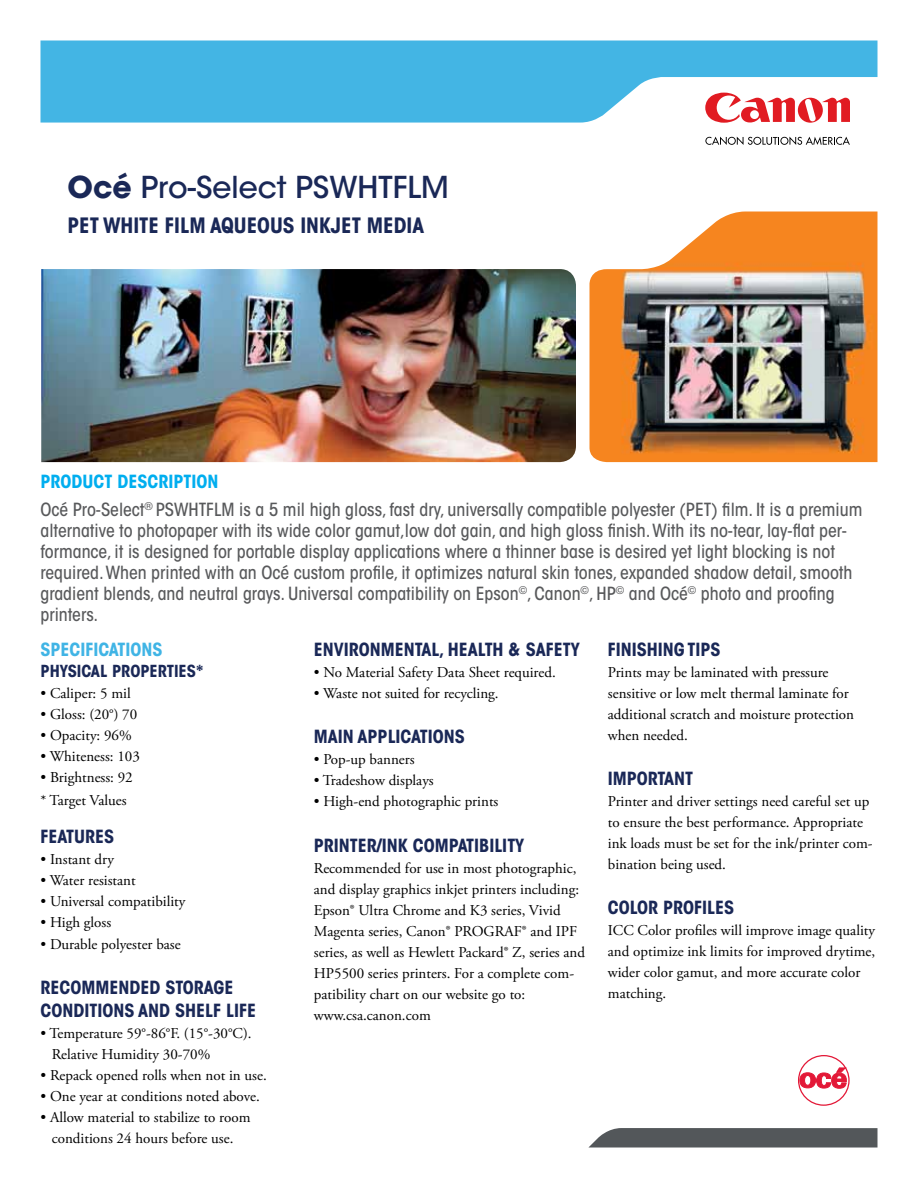
<style>
.page{position:relative;width:918px;height:1188px;background:#fff}
.page>*{position:absolute;margin:0;border:0;box-sizing:border-box;transform-origin:0 0}
.t1{font:500 30px "ITC Avant Garde Std";color:#1a2857}
.t2{font:700 condensed 21px "ITC Avant Garde Std";color:#1a2857}
.t3{font:500 condensed 18px/21px "ITC Avant Garde Std";color:#58595b}
.t4{font:700 condensed 18px/22.5px "ITC Avant Garde Std";color:#1a2857}
.t5{font:700 condensed 18px "ITC Avant Garde Std";color:#40b4e5}
.t6{font:700 condensed 16.5px "ITC Avant Garde Std";color:#1a2857}
.t7{font:15px/21px "Adobe Garamond Pro";color:#000}
.s1{font-weight:700}
.s2{font-weight:700;color:#00aeef}
</style>
<div class="page">
<svg style="left:40px;top:40px;width:838px;height:83px;background:#5abee7"></svg>
<img style="left:590px;top:212px;width:288px;height:250px">
<img style="left:41px;top:269px;width:535px;height:193px">
<svg style="left:705px;top:137px;width:145px;height:8px"></svg>
<svg style="left:705px;top:93px;width:145px;height:30px"></svg>
<svg style="left:588px;top:1128px;width:290px;height:20px;background:#5e6265"></svg>
<svg style="left:799px;top:1068px;width:49px;height:20px"></svg>
<div style="left:798px;top:1055px;width:52px;height:51px;border:1px solid #e31837;border-radius:50%"></div>
<h1 class="t1" style="left:68px;top:168px;width:383px"><span class="s1">Océ</span> Pro-Select PSWHTFLM</h1>
<h2 class="t2" style="left:68px;top:212px;width:357px">PET WHITE FILM AQUEOUS INKJET MEDIA</h2>
<p class="t3" style="left:40px;top:468px;width:824px;line-height:27.9px"><span class="s2">PRODUCT DESCRIPTION<br></span>Océ Pro-Select<sup>®</sup> PSWHTFLM is a 5 mil high gloss, fast dry, universally compatible polyester (PET) film. It is a premium</p>
<p class="t3" style="left:40px;top:520px;width:814px">alternative to photopaper with its wide color gamut,low dot gain, and high gloss finish. With its no-tear, lay-flat per&shy;formance, it is designed for portable display applications where a thinner base is desired yet light blocking is not required. When printed with an Océ custom profile, it optimizes natural skin tones, expanded shadow detail, smooth gradient blends, and neutral grays. Universal compatibility on Epson<sup>©</sup>, Canon<sup>©</sup>, HP<sup>©</sup> and Océ<sup>©</sup> photo and proofing printers.</p>
<p class="t5" style="left:40px;top:638px;width:87px">SPECIFICATIONS</p>
<p class="t6" style="left:40px;top:661px;width:164px">PHYSICAL PROPERTIES*</p>
<p class="t7" style="left:40px;top:684px;width:92px">• Caliper: 5 mil</p>
<p class="t7" style="left:40px;top:705px;width:98px">• Gloss: (20°) 70</p>
<p class="t7" style="left:40px;top:726px;width:93px">• Opacity: 96%</p>
<p class="t7" style="left:40px;top:747px;width:101px">• Whiteness: 103</p>
<p class="t7" style="left:40px;top:767px;width:94px;line-height:22.5px">• Brightness: 92 * Target Values</p>
<p class="t4" style="left:40px;top:825px;width:75px">FEATURES</p>
<p class="t7" style="left:40px;top:849px;width:75px">• Instant dry</p>
<p class="t7" style="left:40px;top:870px;width:97px">• Water resistant</p>
<p class="t7" style="left:40px;top:891px;width:146px">• Universal compatibility</p>
<p class="t7" style="left:40px;top:912px;width:72px">• High gloss</p>
<p class="t7" style="left:40px;top:934px;width:142px">• Durable polyester base</p>
<p class="t4" style="left:40px;top:976px;width:217px">RECOMMENDED STORAGE<br>CONDITIONS AND SHELF LIFE</p>
<p class="t7" style="left:52px;top:1023px;width:201px;text-indent:-11px">• Temperature 59°-86°F. (15°-30°C).<br>Relative Humidity 30-70%</p>
<p class="t7" style="left:40px;top:1065px;width:228px">• Repack opened rolls when not in use.</p>
<p class="t7" style="left:40px;top:1086px;width:221px">• One year at conditions noted above.</p>
<p class="t7" style="left:40px;top:1107px;width:212px;text-align:center">• Allow material to stabilize to room conditions 24 hours before use.</p>
<p class="t4" style="left:314px;top:638px;width:267px">ENVIRONMENTAL, HEALTH &amp; SAF ETY</p>
<p class="t7" style="left:314px;top:662px;width:243px">• No Material Safety Data Sheet required.</p>
<p class="t7" style="left:314px;top:683px;width:186px">• Waste not suited for recycling.</p>
<p class="t4" style="left:314px;top:725px;width:152px">MAIN APPLICATIONS</p>
<p class="t7" style="left:314px;top:750px;width:102px">• Pop-up banners</p>
<p class="t7" style="left:314px;top:771px;width:121px">• Tradeshow displays</p>
<p class="t7" style="left:314px;top:792px;width:186px">• High-end photographic prints</p>
<p class="t4" style="left:314px;top:834px;width:212px">PRINTER/INK COMPATIBILITY</p>
<p class="t7" style="left:314px;top:858px;width:273px">Recommended for use in most photographic, and display graphics inkjet printers including:<br>Epson® Ultra Chrome and K3 series, Vivid Magenta series, Canon® PROGRAF® and IPF series, as well as Hewlett Packard® Z, series and HP5500 series printers. For a complete com&shy;patibility chart on our website go to: www.csa.canon.com</p>
<p class="t4" style="left:608px;top:638px;width:114px">FINISHING TIPS</p>
<p class="t7" style="left:608px;top:662px;width:248px">Prints may be laminated with pressure sensitive or low melt thermal laminate for additional scratch and moisture protection when needed.</p>
<p class="t4" style="left:608px;top:767px;width:77px">IMPORTANT</p>
<p class="t7" style="left:608px;top:791px;width:266px">Printer and driver settings need careful set up to ensure the best performance. Appropriate ink loads must be set for the ink/printer com&shy;bination being used.</p>
<p class="t4" style="left:608px;top:896px;width:11px">COLOR</p>
<p class="t4" style="left:663px;top:896px;width:73px">PROFILES</p>
<p class="t7" style="left:608px;top:920px;width:269px">ICC Color profiles will improve image quality and optimize ink limits for improved drytime, wider color gamut, and more accurate color matching.</p>
</div>
